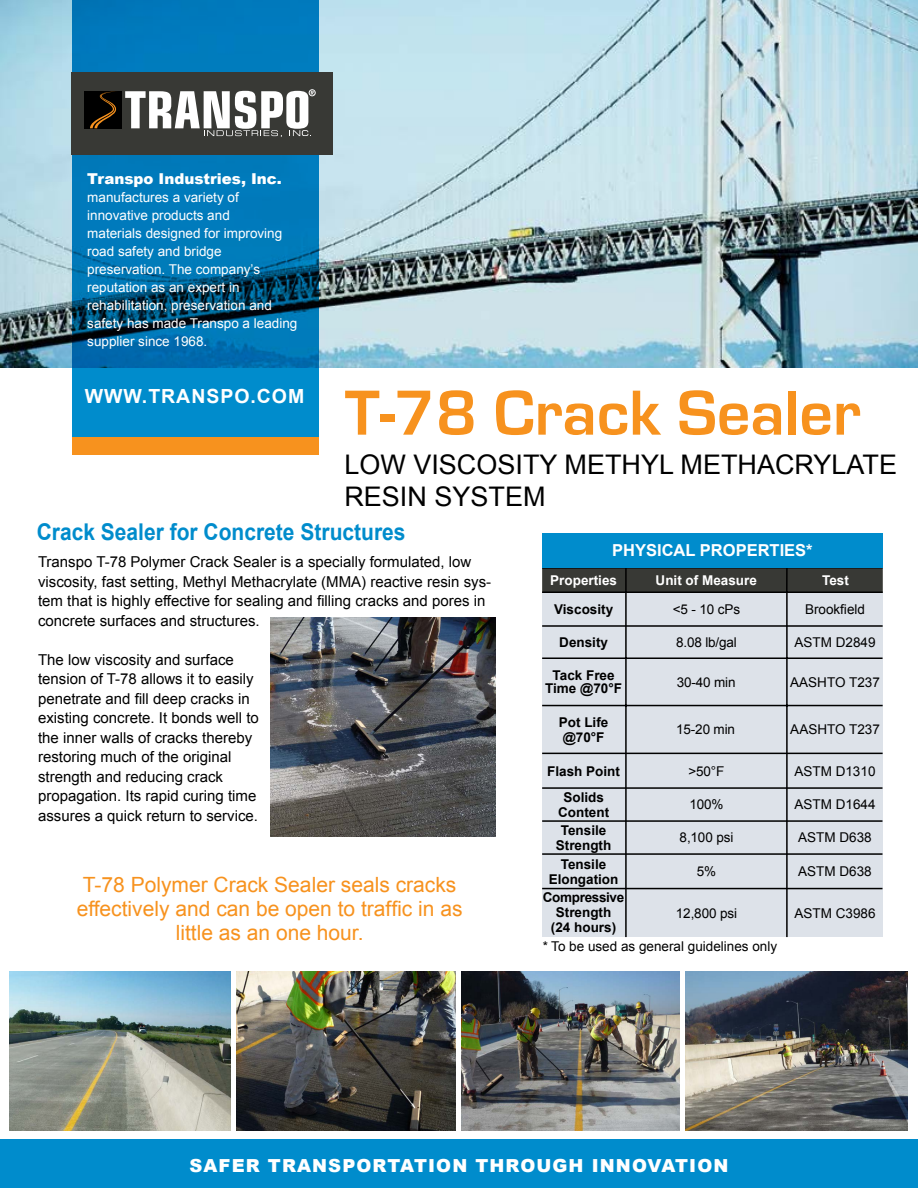
<style>
.page{position:relative;width:918px;height:1188px;background:#fff}
.page>*{position:absolute;margin:0;border:0;box-sizing:border-box;transform-origin:0 0}
.t1{font:700 66px "Eurostile";color:#f7921e}
.t2{font:27px/32.4px "Arial";color:#000}
.t3{font:700 23.1px "Arial";color:#008ccc;scale:.91 1}
.t4{font:21px/24px "Arial";color:#f7921e;text-align:center}
.t5{font:700 19.5px "Arial";letter-spacing:.05em;color:#fff}
.t6{font:900 18px "Arial";letter-spacing:.06em;color:#fff}
.t7{font:700 16.5px "Arial";color:#fff}
.t8{font:15px/19.5px "Arial";color:#000}
.t9{font:900 15px "Arial";color:#fff}
.t10{font:13.5px/18px "Arial";color:#fff}
.t11{font:13.5px "Arial";color:#000}
.t12{font:700 13.5px/15px "Arial";color:#000;text-align:center}
.t13{font:700 13.5px "Arial";color:#fff}
</style>
<div class="page">
<img style="left:0;top:0;width:918px;height:367px">
<svg style="left:72px;top:0;width:247px;height:438px;background:#0074af"></svg>
<div style="left:72px;top:73px;width:261px;height:82px;background:#383935"></div>
<div style="left:72px;top:438px;width:247px;height:17px;background:#f7921e"></div>
<img style="left:270px;top:617px;width:226px;height:219px">
<div style="left:84px;top:91px;width:38px;height:37px;background:#000"></div>
<svg style="left:90px;top:91px;width:27px;height:37px"></svg>
<svg style="left:125px;top:89px;width:191px;height:48px"></svg>
<div style="left:0;top:1139px;width:918px;height:49px;background:#008ccc"></div>
<img style="left:9px;top:971px;width:899px;height:160px">
<hr style="left:232px;top:971px;width:4px;height:160px;background:#fff">
<hr style="left:456px;top:971px;width:4px;height:160px;background:#fff">
<hr style="left:681px;top:971px;width:4px;height:160px;background:#fff">
<div style="left:542px;top:593px;width:341px;height:344px;background:#dde2e9"></div>
<div style="left:542px;top:568px;width:341px;height:23px;background:#383935"></div>
<hr style="left:542px;top:567px;width:82px;height:2px;background:#000">
<hr style="left:625px;top:568px;width:2px;height:25px;background:#000">
<hr style="left:786px;top:568px;width:2px;height:25px;background:#000">
<hr style="left:542px;top:591px;width:82px;height:2px;background:#000">
<hr style="left:624px;top:591px;width:115px;height:2px;background:#000">
<hr style="left:625px;top:593px;width:2px;height:32px;background:#000">
<hr style="left:739px;top:591px;width:144px;height:2px;background:#000">
<hr style="left:786px;top:593px;width:2px;height:32px;background:#000">
<hr style="left:542px;top:625px;width:82px;height:2px;background:#000">
<hr style="left:624px;top:625px;width:115px;height:2px;background:#000">
<hr style="left:625px;top:627px;width:2px;height:310px;background:#000">
<hr style="left:739px;top:625px;width:144px;height:2px;background:#000">
<hr style="left:786px;top:627px;width:2px;height:310px;background:#000">
<hr style="left:542px;top:657px;width:341px;height:2px;background:#000">
<hr style="left:542px;top:705px;width:341px;height:1px;background:#000">
<div style="left:542px;top:533px;width:341px;height:35px;background:#008ccc"></div>
<hr style="left:542px;top:753px;width:341px;height:1px;background:#000">
<hr style="left:542px;top:787px;width:340px;height:2px;background:#000">
<hr style="left:542px;top:888px;width:340px;height:1px;background:#000">
<hr style="left:542px;top:853px;width:340px;height:2px;background:#000">
<hr style="left:542px;top:820px;width:340px;height:2px;background:#000">
<p class="t9" style="left:87px;top:168px;width:196px">Transpo Industries, Inc.</p>
<p class="t10" style="left:87px;top:188px;width:212px">manufactures a variety of innovative products and<br>materials designed for improving road safety and bridge preservation. The company’s reputation as an expert in rehabilitation, preservation and safety has made Transpo a leading supplier since 1968.</p>
<h3 class="t5" style="left:85px;top:383px;width:221px">WWW.TRANSPO.COM</h3>
<h1 class="t1" style="left:345px;top:377px;width:517px">T-78 Crack Sealer</h1>
<h2 class="t2" style="left:344px;top:448px;width:554px">LOW VISCOSITY METHYL METHACRYLATE<br>RESIN SYSTEM</h2>
<h3 class="t3" style="left:37px;top:516px;width:407px">Crack Sealer for Concrete Structures</h3>
<p class="t8" style="left:38px;top:552px;width:455px">Transpo T-78 Polymer Crack Sealer is a specially formulated, low viscosity, fast setting, Methyl Methacrylate (MMA) reactive resin sys&shy;tem that is highly effective for sealing and filling cracks and pores in concrete surfaces and structures.</p>
<p class="t8" style="left:38px;top:649px;width:222px">The low viscosity and surface tension of T-78 allows it to easily penetrate and fill deep cracks in existing concrete. It bonds well to the inner walls of cracks thereby restoring much of the original strength and reducing crack propagation. Its rapid curing time assures a quick return to service.</p>
<p class="t7" style="left:612px;top:539px;width:202px">PHYSICAL PROPERTIES*</p>
<p class="t13" style="left:550px;top:571px;width:68px">Properties</p>
<p class="t13" style="left:656px;top:570px;width:103px">Unit of Measure</p>
<p class="t13" style="left:822px;top:571px;width:28px">Test</p>
<p class="t12" style="left:554px;top:602px;width:61px">Viscosity</p>
<p class="t11" style="left:673px;top:600px;width:69px">&lt;5 - 10 cPs</p>
<p class="t11" style="left:805px;top:600px;width:62px">Brookfield</p>
<p class="t12" style="left:559px;top:635px;width:50px">Density</p>
<p class="t11" style="left:676px;top:633px;width:62px">8.08 lb/gal</p>
<p class="t11" style="left:795px;top:633px;width:83px">ASTM D2849</p>
<p class="t12" style="left:545px;top:668px;width:78px;line-height:13.5px">Tack Free<br>Time @70°F</p>
<p class="t11" style="left:677px;top:673px;width:60px">30-40 min</p>
<p class="t11" style="left:790px;top:673px;width:91px">AASHTO T237</p>
<p class="t12" style="left:559px;top:715px;width:51px;text-align:left">Pot Life @70°F</p>
<p class="t11" style="left:676px;top:720px;width:60px">15-20 min</p>
<p class="t11" style="left:790px;top:720px;width:91px">AASHTO T237</p>
<p class="t12" style="left:547px;top:764px;width:74px">Flash Point</p>
<p class="t11" style="left:688px;top:762px;width:38px">&gt;50°F</p>
<p class="t11" style="left:794px;top:762px;width:83px">ASTM D1310</p>
<p class="t12" style="left:558px;top:790px;width:52px">Solids<br>Content</p>
<p class="t11" style="left:689px;top:795px;width:36px">100%</p>
<p class="t11" style="left:795px;top:795px;width:83px">ASTM D1644</p>
<p class="t12" style="left:556px;top:823px;width:57px">Tensile<br>Strength</p>
<p class="t11" style="left:680px;top:828px;width:55px">8,100 psi</p>
<p class="t11" style="left:798px;top:828px;width:75px">ASTM D638</p>
<p class="t12" style="left:549px;top:857px;width:71px">Tensile<br>Elongation</p>
<p class="t11" style="left:697px;top:862px;width:21px">5%</p>
<p class="t11" style="left:798px;top:862px;width:75px">ASTM D638</p>
<p class="t12" style="left:543px;top:890px;width:83px">Compressive<br>Strength<br>(24 hours)</p>
<h3 class="t4" style="left:77px;top:873px;width:387px">T-78 Polymer Crack Sealer seals cracks effectively and can be open to traffic in as little as an one hour.</h3>
<p class="t11" style="left:676px;top:904px;width:63px">12,800 psi</p>
<p class="t11" style="left:795px;top:904px;width:83px">ASTM C3986</p>
<p class="t11" style="left:543px;top:937px;width:236px">* To be used as general guidelines only</p>
<p class="t6" style="left:189px;top:1153px;width:540px">SAFER TRANSPORTATION THROUGH INNOVATION</p>
</div>
